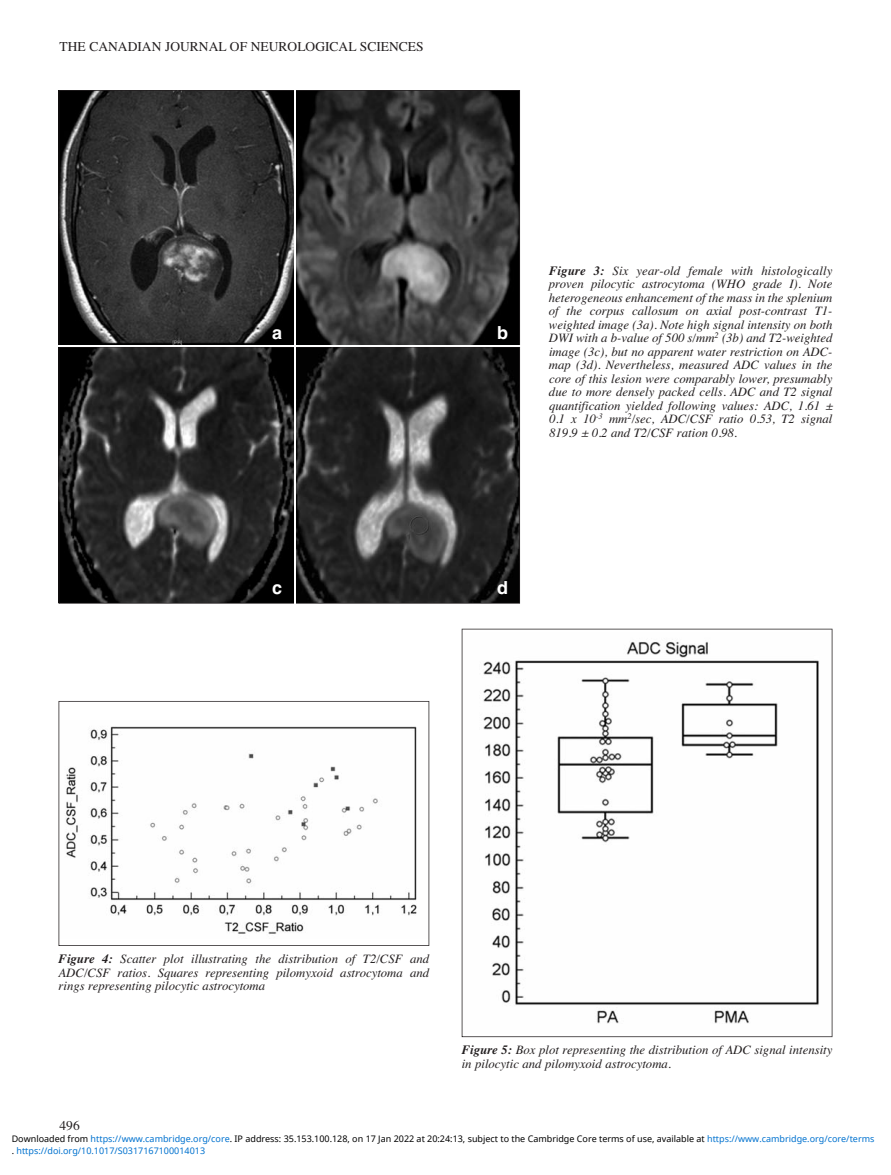
<style>
.page{position:relative;width:891px;height:1175px;background:#fff}
.page>*{position:absolute;margin:0;border:0;box-sizing:border-box;transform-origin:0 0}
.t1{font:700 18px "Helvetica";color:#fff}
.t2{font:13.5px "Times";color:#231f20}
.t3{font:italic 12.75px/13.5px "Times";color:#231f20;text-align:justify}
.t4{font:9px "Noto Sans";color:#000}
.t5{font:9px "Noto Sans";color:#0172cf}
.s1{font-weight:700}
.s2{color:#0172cf}
.s3{color:#000}
</style>
<div class="page">
<svg style="left:59px;top:347px;width:235px;height:256px;background:#2f2f2f"></svg>
<svg style="left:296px;top:347px;width:224px;height:256px;background:#2e2e2e"></svg>
<svg style="left:59px;top:90px;width:235px;height:255px;background:#343434"></svg>
<svg style="left:296px;top:90px;width:224px;height:255px;background:#393939"></svg>
<svg style="left:59px;top:701px;width:370px;height:245px"></svg>
<svg style="left:462px;top:628px;width:370px;height:409px"></svg>
<p class="t2" style="left:60px;top:38px;width:366px">THE CANADIAN JOURNAL OF NEUROLOGICAL SCIENCES</p>
<h1 class="t1" style="left:272px;top:322px;width:12px">a</h1>
<h1 class="t1" style="left:272px;top:577px;width:12px">c</h1>
<h1 class="t1" style="left:497px;top:322px;width:12px">b</h1>
<p class="t3" style="left:549px;top:263px;width:285px"><span class="s1">Figure 3:</span> Six year-old female with histologically proven pilocytic astrocytoma (WHO grade I). Note heterogeneous enhancement of the mass in the splenium of the corpus callosum on axial post-contrast T1- weighted image (3a). Note high signal intensity on both DWI with a b-value of 500 s/mm<sup>2</sup> (3b) and T2-weighted image (3c), but no apparent water restriction on ADC&shy;map (3d). Nevertheless, measured ADC values in the core of this lesion were comparably lower, presumably due to more densely packed cells. ADC and T2 signal quantification yielded following values: ADC, 1.61 ± 0.1 x 10<sup>-3</sup> mm<sup>2</sup>/sec, ADC/CSF ratio 0.53, T2 signal 819.9 ± 0.2 and T2/CSF ration 0.98.</p>
<h1 class="t1" style="left:497px;top:577px;width:12px">d</h1>
<p class="t3" style="left:59px;top:951px;width:372px"><span class="s1">Figure 4:</span> Scatter plot illustrating the distribution of T2/CSF and ADC/CSF ratios. Squares representing pilomyxoid astrocytoma and rings representing pilocytic astrocytoma</p>
<p class="t2" style="left:60px;top:1117px;width:22px">496</p>
<p class="t3" style="left:462px;top:1043px;width:372px"><span class="s1">Figure 5:</span> Box plot representing the distribution of ADC signal intensity in pilocytic and pilomyxoid astrocytoma.</p>
<p class="t4" style="left:12px;top:1132px;width:864px">Downloaded from <span class="s2">https://www.cambridge.org/core</span>. IP address: 35.153.100.128, on 17 Jan 2022 at 20:24:13, subject to the Cambridge Core terms of use, available at <span class="s2">https://www.cambridge.org/core/terms</span></p>
<p class="t5" style="left:12px;top:1143px;width:195px"><span class="s3">.</span> https://doi.org/10.1017/S0317167100014013</p>
</div>
